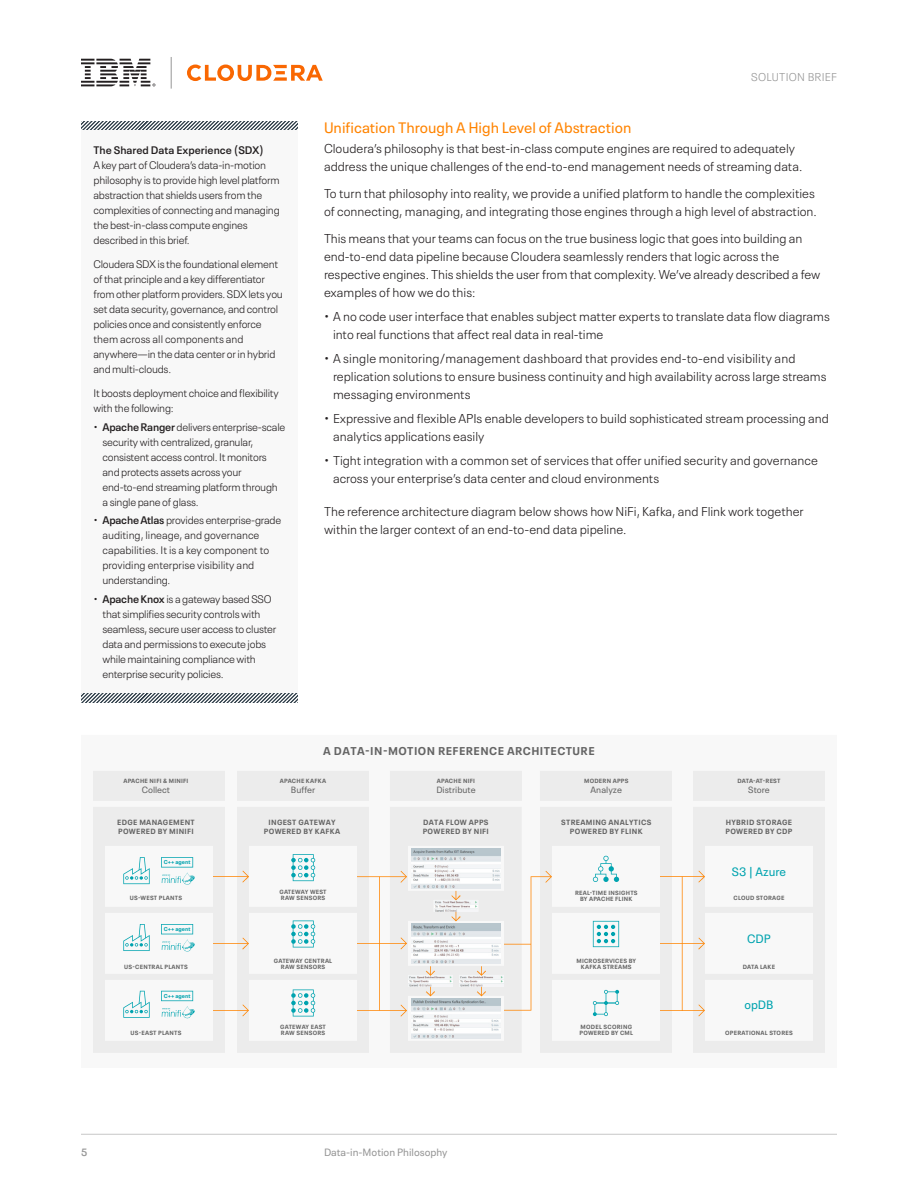
<style>
.page{position:relative;width:918px;height:1188px;background:#fff}
.page>*{position:absolute;margin:0;border:0;box-sizing:border-box;transform-origin:0 0}
.t1{font:15px "Neue Plak Text";color:#ff8400}
.Body_text_long_befor{font:300 12.75px/18px "Neue Plak Text";color:#231f20}
.Body_text{font:300 12.75px/18px "Neue Plak Text";color:#231f20}
.t2{font:12px "Neue Plak Text";color:#00a3af}
.t3{font:700 11.25px "Neue Plak Text";letter-spacing:.04em;color:#646464}
.t4{font:300 11.25px "Neue Plak Text";letter-spacing:.025em;color:#969696}
.Sidebar_text{font:300 10.8px/15px "Neue Plak Text";letter-spacing:-.02em;color:#231f20}
.Sidebar_text-2{font:300 10.8px/15px "Neue Plak Text";color:#231f20}
.Sidebar_text_before{font:300 10.8px/15px "Neue Plak Text";letter-spacing:-.02em;color:#231f20}
.Sidebar_H1_no_space{font:600 10.8px "Neue Plak Text";color:#231f20}
.t5{font:10.5px "Neue Plak Text";color:#969696}
.t6{font:600 10.5px "Neue Plak Text";color:#969696}
.t7{font:9px "Neue Plak Text";color:#646464}
.t8{font:700 7.5px/9px "Neue Plak Text";letter-spacing:.04em;color:#646464}
.t9{font:700 6px/6px "Neue Plak Text";letter-spacing:.04em;color:#646464}
.t10{font:700 5.7px "Neue Plak Text";color:#00a3af}
.s1{font-weight:600}
</style>
<div class="page">
<svg style="left:187px;top:65px;width:136px;height:16px"></svg>
<hr style="left:171px;top:57px;width:1px;height:32px;background:#969696">
<svg style="left:81px;top:59px;width:74px;height:27px"></svg>
<hr style="left:81px;top:1134px;width:756px;height:1px;background:#c8c8c8">
<svg style="left:81px;top:122px;width:216px;height:8px"></svg>
<svg style="left:81px;top:693px;width:216px;height:9px"></svg>
<div style="left:81px;top:130px;width:216px;height:563px;background:#f8f8f8"></div>
<div style="left:93px;top:771px;width:132px;height:30px;background:#ececec"></div>
<div style="left:237px;top:771px;width:132px;height:30px;background:#ececec"></div>
<div style="left:390px;top:771px;width:132px;height:30px;background:#ececec"></div>
<div style="left:540px;top:771px;width:132px;height:30px;background:#ececec"></div>
<div style="left:693px;top:771px;width:132px;height:30px;background:#ececec"></div>
<svg style="left:93px;top:807px;width:732px;height:246px"></svg>
<p class="Sidebar_H1_no_space" style="left:93px;top:141px;width:172px">The Shared Data Experience (SDX)</p>
<p class="Sidebar_text" style="left:93px;top:157px;width:188px">A key part of Cloudera’s data-in-motion philosophy is to provide high level platform abstraction that shields users from the complexities of connecting and managing the best-in-class compute engines described in this brief.</p>
<p class="Sidebar_text" style="left:93px;top:256px;width:191px">Cloudera SDX is the foundational element of that principle and a key differentiator from other platform providers. SDX lets you set data security, governance, and control policies once and consistently enforce them across all components and anywhere—in the data center or in hybrid and multi-clouds.</p>
<p class="Sidebar_text_before" style="left:93px;top:385px;width:187px">It boosts deployment choice and flexibility with the following:</p>
<p class="Sidebar_text" style="left:102px;top:418px;width:185px;text-indent:-9px">• <span class="s1">Apache Ranger</span> delivers enterprise-scale security with centralized, granular, consistent access control. It monitors and protects assets across your end-to-end streaming platform through a single pane of glass.</p>
<p class="Sidebar_text-2" style="left:102px;top:512px;width:180px;text-indent:-9px">• <span class="s1">Apache Atlas</span> provides enterprise-grade auditing, lineage, and governance capabilities. It is a key component to providing enterprise visibility and understanding.</p>
<p class="Sidebar_text" style="left:102px;top:591px;width:176px;text-indent:-9px">• <span class="s1">Apache Knox</span> is a gateway based SSO that simplifies security controls with seamless, secure user access to cluster data and permissions to execute jobs while maintaining compliance with enterprise security policies.</p>
<p class="t4" style="left:751px;top:68px;width:87px">SOLUTION BRIEF</p>
<h3 class="t1" style="left:324px;top:116px;width:309px">Unification Through A High Level of Abstraction</h3>
<p class="Body_text" style="left:324px;top:138px;width:480px">Cloudera’s philosophy is that best-in-class compute engines are required to adequately address the unique challenges of the end-to-end management needs of streaming data.</p>
<p class="Body_text" style="left:324px;top:183px;width:494px">To turn that philosophy into reality, we provide a unified platform to handle the complexities of connecting, managing, and integrating those engines through a high level of abstraction.</p>
<p class="Body_text_long_befor" style="left:324px;top:228px;width:498px">This means that your teams can focus on the true business logic that goes into building an end-to-end data pipeline because Cloudera seamlessly renders that logic across the respective engines. This shields the user from that complexity. We’ve already described a few examples of how we do this:</p>
<p class="Body_text_long_befor" style="left:333px;top:306px;width:498px;text-indent:-9px">• A no code user interface that enables subject matter experts to translate data flow diagrams into real functions that affect real data in real-time</p>
<p class="Body_text_long_befor" style="left:333px;top:348px;width:495px;text-indent:-9px">• A single monitoring/management dashboard that provides end-to-end visibility and replication solutions to ensure business continuity and high availability across large streams messaging environments</p>
<p class="Body_text_long_befor" style="left:333px;top:408px;width:498px;text-indent:-9px">• Expressive and flexible APIs enable developers to build sophisticated stream processing and analytics applications easily</p>
<p class="Body_text_long_befor" style="left:333px;top:450px;width:486px;text-indent:-9px">• Tight integration with a common set of services that offer unified security and governance across your enterprise’s data center and cloud environments</p>
<p class="Body_text" style="left:324px;top:501px;width:481px">The reference architecture diagram below shows how NiFi, Kafka, and Flink work together within the larger context of an end-to-end data pipeline.</p>
<p class="t3" style="left:323px;top:742px;width:273px">A DATA-IN-MOTION REFERENCE ARCHITECTURE</p>
<p class="t9" style="left:584px;top:777px;width:46px">MODERN APPS</p>
<p class="t9" style="left:123px;top:777px;width:67px">APACHE NIFI &amp; MINIFI</p>
<p class="t9" style="left:280px;top:777px;width:48px">APACHE KAFKA</p>
<p class="t9" style="left:437px;top:777px;width:40px">APACHE NIFI</p>
<p class="t9" style="left:737px;top:777px;width:45px">DATA-AT-REST</p>
<p class="t7" style="left:142px;top:783px;width:30px">Collect</p>
<p class="t7" style="left:291px;top:783px;width:26px">Buffer</p>
<p class="t7" style="left:436px;top:783px;width:41px">Distribute</p>
<p class="t7" style="left:748px;top:783px;width:23px">Store</p>
<p class="t7" style="left:591px;top:783px;width:33px">Analyze</p>
<p class="t8" style="left:117px;top:817px;width:79px">EDGE MANAGEMENT<br>POWERED BY MINIFI</p>
<p class="t8" style="left:264px;top:817px;width:78px;text-align:center">INGEST GATEWAY<br>POWERED BY KAFKA</p>
<p class="t8" style="left:423px;top:817px;width:68px">DATA FLOW APPS<br>POWERED BY NIFI</p>
<p class="t8" style="left:726px;top:817px;width:68px">HYBRID STORAGE<br>POWERED BY CDP</p>
<p class="t8" style="left:561px;top:817px;width:92px;text-align:center">STREAMING ANALYTICS<br>POWERED BY FLINK</p>
<p class="t10" style="left:164px;top:857px;width:28px">C++ agent</p>
<p class="t9" style="left:130px;top:894px;width:54px">US-WEST PLANTS</p>
<p class="t10" style="left:164px;top:924px;width:28px">C++ agent</p>
<p class="t9" style="left:124px;top:963px;width:65px">US-CENTRAL PLANTS</p>
<p class="t10" style="left:164px;top:991px;width:28px">C++ agent</p>
<p class="t9" style="left:131px;top:1029px;width:52px">US-EAST PLANTS</p>
<p class="t9" style="left:280px;top:888px;width:49px">GATEWAY WEST<br>RAW SENSORS</p>
<p class="t9" style="left:274px;top:957px;width:60px;text-align:center">GATEWAY CENTRAL<br>RAW SENSORS</p>
<p class="t9" style="left:280px;top:1023px;width:47px">GATEWAY EAST<br>RAW SENSORS</p>
<p class="t6" style="left:81px;top:1144px;width:8px">5</p>
<p class="t5" style="left:324px;top:1144px;width:125px">Data-in-Motion Philosophy</p>
<p class="t9" style="left:575px;top:890px;width:64px;text-align:center">REAL-TIME INSIGHTS<br>BY APACHE FLINK</p>
<p class="t9" style="left:576px;top:957px;width:61px;text-align:center">MICROSERVICES BY<br>KAFKA STREAMS</p>
<p class="t9" style="left:580px;top:1023px;width:55px">MODEL SCORING<br>POWERED BY CML</p>
<p class="t2" style="left:732px;top:862px;width:56px">S3 | Azure</p>
<p class="t9" style="left:734px;top:894px;width:52px">CLOUD STORAGE</p>
<p class="t2" style="left:747px;top:929px;width:25px">CDP</p>
<p class="t9" style="left:743px;top:963px;width:34px">DATA LAKE</p>
<p class="t2" style="left:745px;top:995px;width:30px">opDB</p>
<p class="t9" style="left:725px;top:1029px;width:69px">OPERATIONAL STORES</p>
</div>
